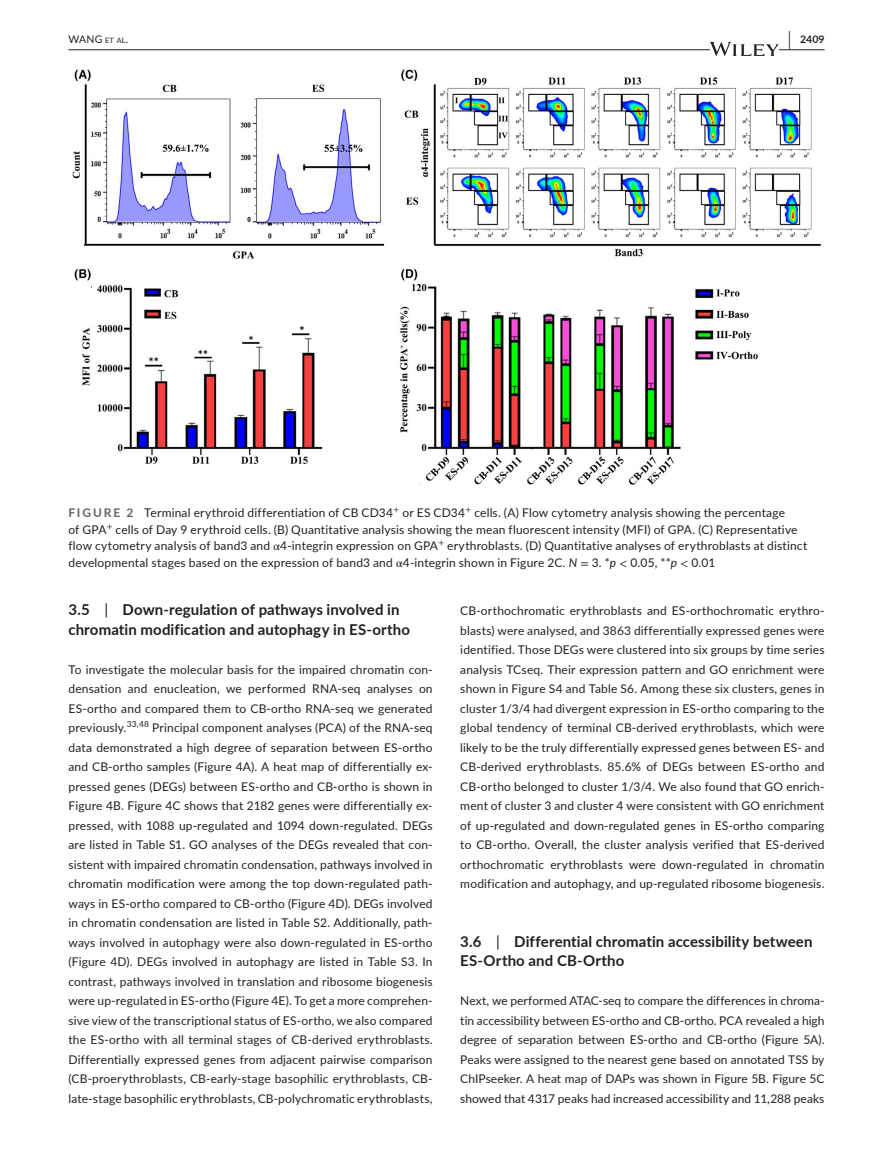
<style>
.page{position:relative;width:893px;height:1174px;background:#fff}
.page>*{position:absolute;margin:0;border:0;box-sizing:border-box;transform-origin:0 0}
.t1{font:700 15px/19.5px "Lato";letter-spacing:.005em;color:#231f20}
.t2{font:12px/19.5px "Lato";letter-spacing:.015em;color:#231f20;text-align:justify}
.t3{font:10.5px "Lato";color:#231f20}
.t4{font:700 10.5px "Lato";color:#231f20}
.t5{font:8.4px "Lato";color:#231f20}
.t6{font:8.4px "STIX";color:#231f20}
.s1{font-size:7.35px}
.s2{font-size:19.5px}
.s3{font-weight:700;color:#636366}
.s4{font-family:"STIX"}
.s5{font-style:italic}
.s6{font-weight:400}
</style>
<div class="page">
<hr style="left:68px;top:49px;width:756px;height:1px;background:#231f20">
<svg style="left:710px;top:42px;width:69px;height:14px"></svg>
<img style="left:72px;top:69px;width:749px;height:416px">
<p class="t3" style="left:68px;top:31px;width:61px">WANG <span class="s1">et al</span>.</p>
<p class="t4" style="left:789px;top:31px;width:37px"><span class="s2">|</span> 2409</p>
<p class="t2" style="left:68px;top:503px;width:326px"><span class="s3">FIGURE 2</span> Terminal erythroid differentiation of CB CD34</p>
<p class="t6" style="left:394px;top:503px;width:7px">+</p>
<p class="t2" style="left:402px;top:503px;width:64px">or ES CD34</p>
<p class="t6" style="left:466px;top:503px;width:7px">+</p>
<p class="t2" style="left:474px;top:503px;width:312px">cells. (A) Flow cytometry analysis showing the percentage</p>
<p class="t2" style="left:68px;top:519px;width:40px">of GPA</p>
<p class="t6" style="left:107px;top:520px;width:7px">+</p>
<p class="t2" style="left:68px;top:521px;width:731px;line-height:16.5px;text-indent:47px">cells of Day 9 erythroid cells. (B) Quantitative analysis showing the mean fluorescent intensity (MFI) of GPA. (C) Representative flow cytometry analysis of band3 and <span class="s4">α</span>4-integrin expression on GPA</p>
<p class="t6" style="left:438px;top:536px;width:7px">+</p>
<p class="t2" style="left:68px;top:537px;width:740px;line-height:16.5px;text-indent:379px">erythroblasts. (D) Quantitative analyses of erythroblasts at distinct developmental stages based on the expression of band3 and <span class="s4">α</span>4-integrin shown in Figure 2C. <span class="s5">N</span> <span class="s4">=</span> 3. *<span class="s5">p</span> <span class="s4">&lt;</span> 0.05, **<span class="s5">p</span> <span class="s4">&lt;</span> 0.01</p>
<p class="t1" style="left:68px;top:599px;width:343px">3.5 <span class="s6">|</span> Down-regulation of pathways involved in chromatin modification and autophagy in ES-ortho</p>
<p class="t2" style="left:68px;top:659px;width:366px">To investigate the molecular basis for the impaired chromatin con&shy;densation and enucleation, we performed RNA-seq analyses on ES-ortho and compared them to CB-ortho RNA-seq we generated previously.</p>
<p class="t5" style="left:127px;top:718px;width:24px">33,48</p>
<p class="t2" style="left:68px;top:717px;width:366px;text-indent:84px">Principal component analyses (PCA) of the RNA-seq data demonstrated a high degree of separation between ES-ortho and CB-ortho samples (Figure 4A). A heat map of differentially ex&shy;pressed genes (DEGs) between ES-ortho and CB-ortho is shown in Figure 4B. Figure 4C shows that 2182 genes were differentially ex&shy;pressed, with 1088 up-regulated and 1094 down-regulated. DEGs are listed in Table S1. GO analyses of the DEGs revealed that con&shy;sistent with impaired chromatin condensation, pathways involved in chromatin modification were among the top down-regulated path&shy;ways in ES-ortho compared to CB-ortho (Figure 4D). DEGs involved in chromatin condensation are listed in Table S2. Additionally, path&shy;ways involved in autophagy were also down-regulated in ES-ortho (Figure 4D). DEGs involved in autophagy are listed in Table S3. In contrast, pathways involved in translation and ribosome biogenesis were up-regulated in ES-ortho (Figure 4E). To get a more comprehen&shy;sive view of the transcriptional status of ES-ortho, we also compared the ES-ortho with all terminal stages of CB-derived erythroblasts.<br>Differentially expressed genes from adjacent pairwise comparison (CB-proerythroblasts, CB-early-stage basophilic erythroblasts, CB&shy;late-stage basophilic erythroblasts, CB-polychromatic erythroblasts,</p>
<p class="t2" style="left:460px;top:600px;width:366px">CB-orthochromatic erythroblasts and ES-orthochromatic erythro&shy;blasts) were analysed, and 3863 differentially expressed genes were identified. Those DEGs were clustered into six groups by time series analysis TCseq. Their expression pattern and GO enrichment were shown in Figure S4 and Table S6. Among these six clusters, genes in cluster 1/3/4 had divergent expression in ES-ortho comparing to the global tendency of terminal CB-derived erythroblasts, which were likely to be the truly differentially expressed genes between ES- and CB-derived erythroblasts. 85.6% of DEGs between ES-ortho and CB-ortho belonged to cluster 1/3/4. We also found that GO enrich&shy;ment of cluster 3 and cluster 4 were consistent with GO enrichment of up-regulated and down-regulated genes in ES-ortho comparing to CB-ortho. Overall, the cluster analysis verified that ES-derived orthochromatic erythroblasts were down-regulated in chromatin modification and autophagy, and up-regulated ribosome biogenesis.</p>
<p class="t1" style="left:460px;top:931px;width:354px">3.6 <span class="s6">|</span> Differential chromatin accessibility between<br>ES-Ortho and CB-Ortho</p>
<p class="t2" style="left:460px;top:990px;width:366px">Next, we performed ATAC-seq to compare the differences in chroma&shy;tin accessibility between ES-ortho and CB-ortho. PCA revealed a high degree of separation between ES-ortho and CB-ortho (Figure 5A).<br>Peaks were assigned to the nearest gene based on annotated TSS by ChIPseeker. A heat map of DAPs was shown in Figure 5B. Figure 5C showed that 4317 peaks had increased accessibility and 11,288 peaks</p>
</div>
